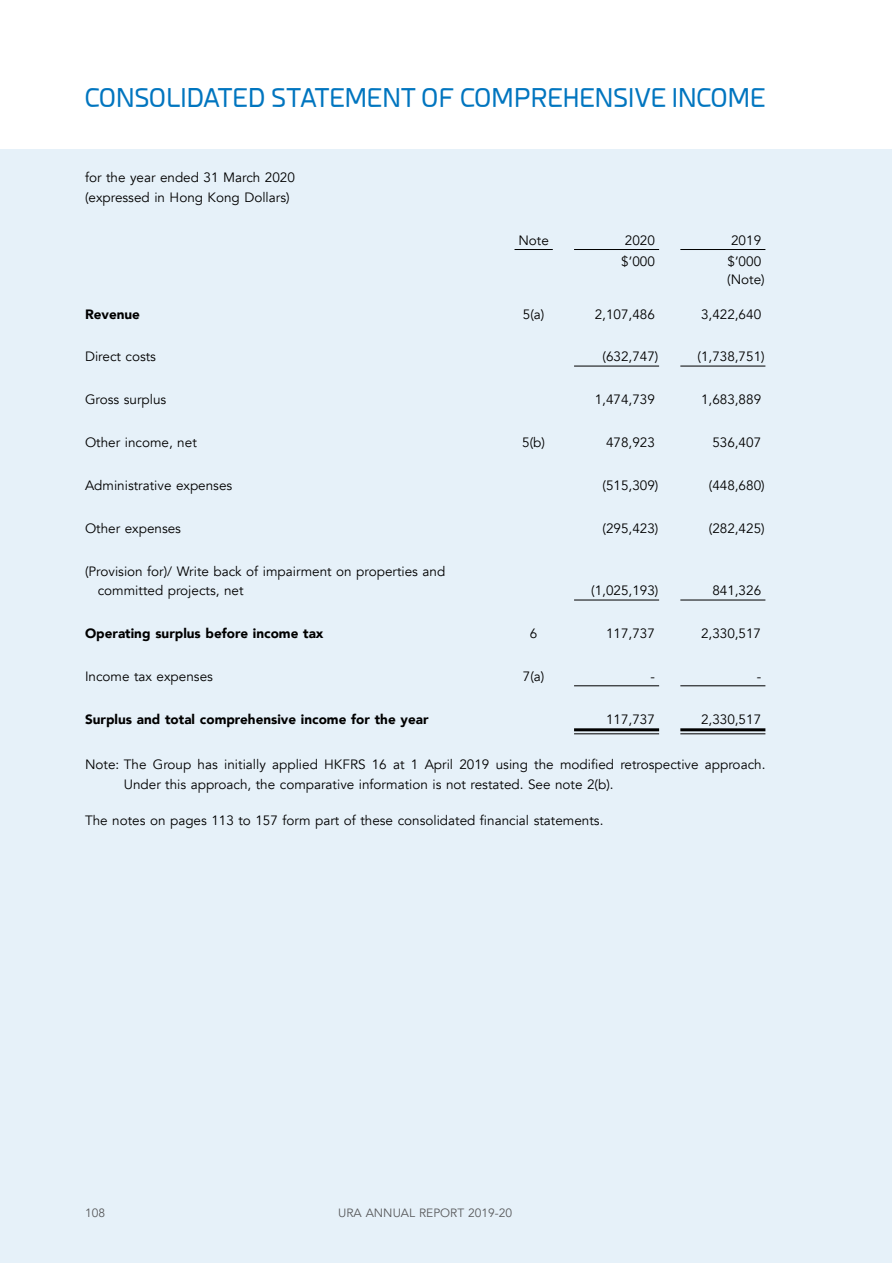
<style>
.page{position:relative;width:893px;height:1263px;background:#fff}
.page>*{position:absolute;margin:0;border:0;box-sizing:border-box;transform-origin:0 0}
.t1{font:25.5px "Esphimere";color:#0075bf}
.t2{font:13.5px/19.5px "Avenir";color:#000}
.t3{font:900 13.5px "Avenir";color:#000}
.t4{font:12px "Avenir";color:#58595b}
</style>
<div class="page">
<div style="left:0;top:149px;width:892px;height:1114px;background:#e6f1f9"></div>
<hr style="left:680px;top:733px;width:85px;height:1px;background:#000">
<hr style="left:574px;top:733px;width:85px;height:1px;background:#000">
<hr style="left:574px;top:728px;width:85px;height:3px;background:#000">
<hr style="left:680px;top:685px;width:85px;height:1px;background:#000">
<hr style="left:574px;top:685px;width:85px;height:1px;background:#000">
<hr style="left:680px;top:600px;width:85px;height:1px;background:#000">
<hr style="left:574px;top:366px;width:85px;height:1px;background:#000">
<hr style="left:680px;top:249px;width:85px;height:1px;background:#000">
<hr style="left:574px;top:249px;width:85px;height:1px;background:#000">
<hr style="left:514px;top:249px;width:39px;height:1px;background:#000">
<hr style="left:680px;top:366px;width:85px;height:1px;background:#000">
<hr style="left:574px;top:600px;width:85px;height:1px;background:#000">
<hr style="left:680px;top:728px;width:85px;height:3px;background:#000">
<h2 class="t1" style="left:85px;top:84px;width:682px">CONSOLIDATED STATEMENT OF COMPREHENSIVE INCOME</h2>
<p class="t2" style="left:85px;top:168px;width:211px">for the year ended 31 March 2020 (expressed in Hong Kong Dollars)</p>
<p class="t2" style="left:518px;top:231px;width:32px">Note</p>
<p class="t2" style="left:625px;top:231px;width:32px">2020</p>
<p class="t2" style="left:731px;top:231px;width:32px">2019</p>
<p class="t2" style="left:621px;top:252px;width:35px">$’000</p>
<p class="t2" style="left:727px;top:252px;width:39px;line-height:18.5px">$’000 (Note)</p>
<p class="t2" style="left:523px;top:304px;width:23px">5(a)</p>
<p class="t2" style="left:595px;top:304px;width:62px">2,107,486</p>
<p class="t2" style="left:701px;top:304px;width:62px">3,422,640</p>
<p class="t2" style="left:603px;top:347px;width:57px">(632,747)</p>
<p class="t2" style="left:698px;top:347px;width:69px">(1,738,751)</p>
<p class="t2" style="left:595px;top:390px;width:62px">1,474,739</p>
<p class="t2" style="left:701px;top:390px;width:62px">1,683,889</p>
<p class="t2" style="left:522px;top:433px;width:24px">5(b)</p>
<p class="t2" style="left:606px;top:433px;width:50px">478,923</p>
<p class="t2" style="left:712px;top:433px;width:50px">536,407</p>
<p class="t2" style="left:603px;top:476px;width:57px">(515,309)</p>
<p class="t2" style="left:709px;top:476px;width:57px">(448,680)</p>
<p class="t2" style="left:603px;top:519px;width:57px">(295,423)</p>
<p class="t2" style="left:709px;top:519px;width:57px">(282,425)</p>
<p class="t3" style="left:85px;top:302px;width:56px">Revenue</p>
<p class="t2" style="left:85px;top:347px;width:72px">Direct costs</p>
<p class="t2" style="left:85px;top:390px;width:83px">Gross surplus</p>
<p class="t2" style="left:85px;top:433px;width:113px">Other income, net</p>
<p class="t2" style="left:85px;top:476px;width:149px">Administrative expenses</p>
<p class="t2" style="left:85px;top:519px;width:98px">Other expenses</p>
<p class="t2" style="left:85px;top:562px;width:362px">(Provision for)/ Write back of impairment on properties and</p>
<p class="t2" style="left:98px;top:581px;width:147px">committed projects, net</p>
<p class="t3" style="left:85px;top:622px;width:240px">Operating surplus before income tax</p>
<p class="t2" style="left:85px;top:667px;width:129px">Income tax expenses</p>
<p class="t3" style="left:85px;top:708px;width:345px">Surplus and total comprehensive income for the year</p>
<p class="t2" style="left:591px;top:581px;width:69px">(1,025,193)</p>
<p class="t2" style="left:712px;top:581px;width:50px">841,326</p>
<p class="t2" style="left:530px;top:624px;width:9px">6</p>
<p class="t2" style="left:606px;top:624px;width:50px">117,737</p>
<p class="t2" style="left:701px;top:624px;width:62px">2,330,517</p>
<p class="t2" style="left:523px;top:667px;width:23px">7(a)</p>
<p class="t2" style="left:650px;top:667px;width:6px">-</p>
<p class="t2" style="left:757px;top:667px;width:6px">-</p>
<p class="t2" style="left:606px;top:710px;width:50px">117,737</p>
<p class="t2" style="left:701px;top:710px;width:62px">2,330,517</p>
<p class="t2" style="left:124px;top:755px;width:643px;text-indent:-39px">Note: The Group has initially applied HKFRS 16 at 1 April 2019 using the modified retrospective approach.<br>Under this approach, the comparative information is not restated. See note 2(b).</p>
<p class="t2" style="left:85px;top:811px;width:520px">The notes on pages 113 to 157 form part of these consolidated financial statements.</p>
<p class="t4" style="left:85px;top:1206px;width:22px">108</p>
<p class="t4" style="left:338px;top:1206px;width:176px">URA ANNUAL REPORT 2019-20</p>
</div>
